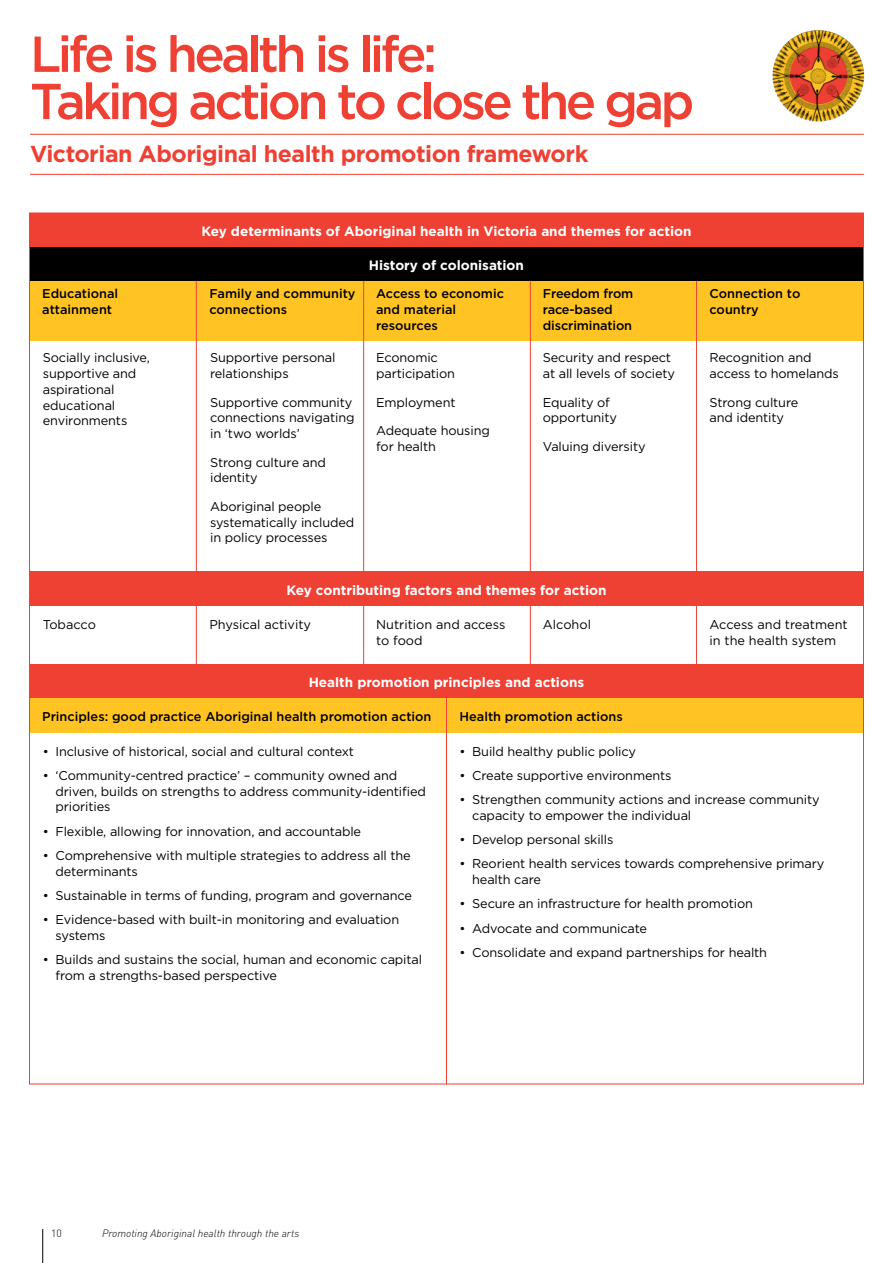
<style>
.page{position:relative;width:893px;height:1263px;background:#fff}
.page>*{position:absolute;margin:0;border:0;box-sizing:border-box;transform-origin:0 0}
.t1{font:500 50.4px/47.2px "Gotham";letter-spacing:-.07em;color:#ef4034}
.t2{font:700 23.1px "Gotham";letter-spacing:-.02em;color:#ef4034}
.t3{font:700 13.5px "Gotham";color:#fff}
.t4{font:12.75px/15.8px "Gotham";letter-spacing:-.01em;color:#000}
.t5{font:500 12.75px/15.8px "Gotham";color:#000}
.t6{font:italic 300 10.5px "DIN";color:#000}
.t7{font:300 10.5px "DIN";color:#000}
</style>
<div class="page">
<hr style="left:42px;top:1229px;width:1px;height:34px;background:#000">
<div style="left:30px;top:213px;width:833px;height:34px;background:#ef4034"></div>
<div style="left:30px;top:247px;width:833px;height:34px;background:#000"></div>
<div style="left:29px;top:664px;width:834px;height:34px;background:#ef4034"></div>
<div style="left:30px;top:281px;width:167px;height:60px;background:#ffc424"></div>
<div style="left:29px;top:698px;width:418px;height:34px;background:#ffc424"></div>
<div style="left:447px;top:698px;width:416px;height:34px;background:#ffc424"></div>
<div style="left:197px;top:281px;width:166px;height:60px;background:#ffc424"></div>
<div style="left:363px;top:281px;width:167px;height:60px;background:#ffc424"></div>
<div style="left:530px;top:281px;width:167px;height:60px;background:#ffc424"></div>
<div style="left:697px;top:281px;width:166px;height:60px;background:#ffc424"></div>
<hr style="left:446px;top:698px;width:1px;height:386px;background:#ef4034">
<hr style="left:363px;top:281px;width:1px;height:383px;background:#ef4034">
<hr style="left:196px;top:281px;width:1px;height:383px;background:#ef4034">
<hr style="left:530px;top:281px;width:1px;height:383px;background:#ef4034">
<hr style="left:696px;top:281px;width:1px;height:383px;background:#ef4034">
<div style="left:30px;top:572px;width:833px;height:34px;background:#ef4034"></div>
<hr style="left:30px;top:134px;width:834px;height:1px;background:#ef4034">
<hr style="left:30px;top:174px;width:834px;height:1px;background:#ef4034">
<img style="left:772px;top:30px;width:92px;height:92px">
<h1 class="t1" style="left:30px;top:29px;width:666px">Life is health is life:<br>Taking action to close the gap</h1>
<h2 class="t2" style="left:30px;top:141px;width:560px">Victorian Aboriginal health promotion framework</h2>
<p class="t3" style="left:201px;top:223px;width:492px">Key determinants of Aboriginal health in Victoria and themes for action</p>
<p class="t3" style="left:369px;top:257px;width:157px">History of colonisation</p>
<p class="t5" style="left:42px;top:285px;width:77px">Educational attainment</p>
<p class="t5" style="left:209px;top:285px;width:148px">Family and community connections</p>
<p class="t5" style="left:376px;top:285px;width:129px">Access to economic and material resources</p>
<p class="t5" style="left:543px;top:285px;width:92px">Freedom from race-based discrimination</p>
<p class="t5" style="left:709px;top:285px;width:92px">Connection to country</p>
<p class="t4" style="left:43px;top:350px;width:109px">Socially inclusive, supportive and aspirational educational environments</p>
<p class="t4" style="left:210px;top:350px;width:127px">Supportive personal relationships</p>
<p class="t4" style="left:210px;top:394px;width:146px">Supportive community connections navigating in ‘two worlds’</p>
<p class="t4" style="left:210px;top:454px;width:117px">Strong culture and identity</p>
<p class="t4" style="left:210px;top:498px;width:146px">Aboriginal people systematically included in policy processes</p>
<p class="t4" style="left:376px;top:350px;width:80px">Economic participation</p>
<p class="t4" style="left:376px;top:394px;width:81px">Employment</p>
<p class="t4" style="left:376px;top:422px;width:115px">Adequate housing for health</p>
<p class="t4" style="left:543px;top:350px;width:134px">Security and respect at all levels of society</p>
<p class="t4" style="left:543px;top:394px;width:76px">Equality of opportunity</p>
<p class="t4" style="left:543px;top:438px;width:104px">Valuing diversity</p>
<p class="t4" style="left:709px;top:350px;width:131px">Recognition and access to homelands</p>
<p class="t4" style="left:709px;top:394px;width:90px">Strong culture and identity</p>
<p class="t3" style="left:286px;top:582px;width:322px">Key contributing factors and themes for action</p>
<p class="t4" style="left:43px;top:617px;width:55px">Tobacco</p>
<p class="t4" style="left:209px;top:617px;width:103px">Physical activity</p>
<p class="t4" style="left:376px;top:617px;width:131px">Nutrition and access to food</p>
<p class="t4" style="left:543px;top:617px;width:50px">Alcohol</p>
<p class="t4" style="left:709px;top:617px;width:140px">Access and treatment in the health system</p>
<p class="t3" style="left:309px;top:674px;width:277px">Health promotion principles and actions</p>
<p class="t5" style="left:42px;top:708px;width:391px">Principles: good practice Aboriginal health promotion action</p>
<p class="t5" style="left:459px;top:708px;width:165px">Health promotion actions</p>
<p class="t4" style="left:43px;top:743px;width:313px">• Inclusive of historical, social and cultural context</p>
<p class="t4" style="left:56px;top:767px;width:372px;text-indent:-13px">• ‘Community-centred practice’ – community owned and driven, builds on strengths to address community-identified priorities</p>
<p class="t4" style="left:43px;top:823px;width:320px">• Flexible, allowing for innovation, and accountable</p>
<p class="t4" style="left:56px;top:847px;width:357px;text-indent:-13px">• Comprehensive with multiple strategies to address all the determinants</p>
<p class="t4" style="left:43px;top:887px;width:371px">• Sustainable in terms of funding, program and governance</p>
<p class="t4" style="left:56px;top:911px;width:345px;text-indent:-13px">• Evidence-based with built-in monitoring and evaluation systems</p>
<p class="t4" style="left:56px;top:951px;width:368px;text-indent:-13px">• Builds and sustains the social, human and economic capital from a strengths-based perspective</p>
<p class="t4" style="left:459px;top:743px;width:178px">• Build healthy public policy</p>
<p class="t4" style="left:459px;top:767px;width:214px">• Create supportive environments</p>
<p class="t4" style="left:472px;top:791px;width:349px;text-indent:-13px">• Strengthen community actions and increase community capacity to empower the individual</p>
<p class="t4" style="left:459px;top:831px;width:155px">• Develop personal skills</p>
<p class="t4" style="left:472px;top:856px;width:354px;text-indent:-13px">• Reorient health services towards comprehensive primary health care</p>
<p class="t4" style="left:459px;top:896px;width:295px">• Secure an infrastructure for health promotion</p>
<p class="t4" style="left:459px;top:920px;width:189px">• Advocate and communicate</p>
<p class="t4" style="left:459px;top:944px;width:309px">• Consolidate and expand partnerships for health</p>
<p class="t7" style="left:51px;top:1227px;width:12px">10</p>
<p class="t6" style="left:102px;top:1227px;width:199px">Promoting Aboriginal health through the arts</p>
</div>
